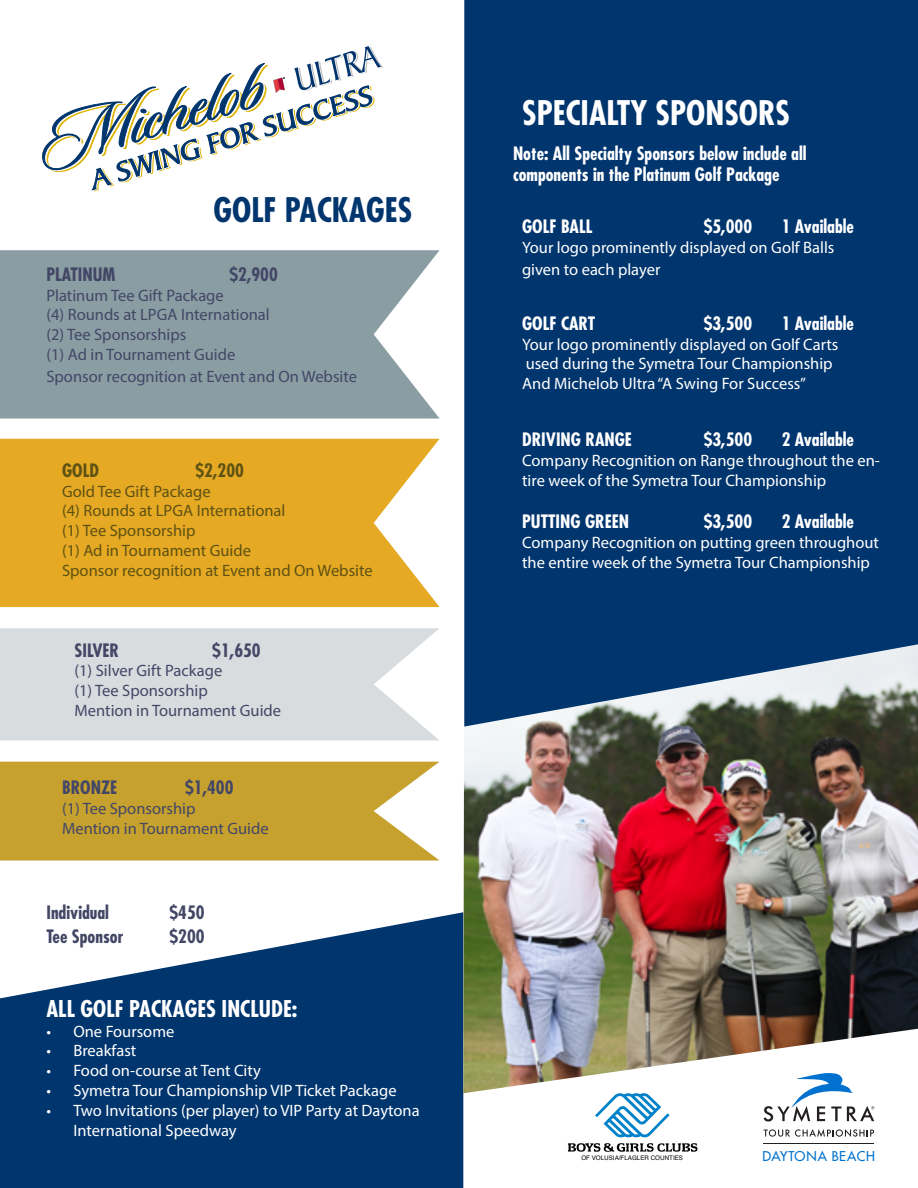
<style>
.page{position:relative;width:918px;height:1188px;background:#fff}
.page>*{position:absolute;margin:0;border:0;box-sizing:border-box;transform-origin:0 0}
.t1{font:700 condensed 33px "Futura";color:#fff}
.t2{font:700 condensed 33px "Futura";color:#00356e}
.t3{font:700 condensed 22.5px "Futura";color:#fff}
.t4{font:700 condensed 18px/21.6px "Futura";color:#fff}
.t5{font:700 condensed 18px "Futura";color:#434766}
.t6{font:700 condensed 18px "Futura";color:#5f5213}
.t7{font:16.5px/19.8px "Myriad Pro";color:#fff}
.t8{font:16.5px/19.8px "Myriad Pro";color:#434766}
.t9{font:16.5px/19.8px "Myriad Pro";color:#5f5213}
.t10{font:13.2px "Futura";letter-spacing:.05em;color:#0071ce}
.t11{font:6.3px "Helvetica";color:#000}
</style>
<div class="page">
<svg style="left:0;top:912px;width:463px;height:276px;fill:#00356e"></svg>
<img style="left:463px;top:727px;width:455px;height:366px">
<svg style="left:0;top:250px;width:440px;height:169px;background:#93a4aa"></svg>
<svg style="left:0;top:439px;width:440px;height:168px;background:#e6af33"></svg>
<svg style="left:0;top:628px;width:439px;height:112px;background:#dadee1"></svg>
<svg style="left:0;top:762px;width:440px;height:99px;background:#caa73c"></svg>
<svg style="left:42px;top:46px;width:341px;height:145px"></svg>
<svg style="left:764px;top:1073px;width:110px;height:49px"></svg>
<svg style="left:764px;top:1129px;width:110px;height:8px"></svg>
<hr style="left:763px;top:1144px;width:111px;height:1px;background:#231f20">
<div style="left:464px;top:0;width:454px;height:727px;background:#00356e"></div>
<svg style="left:568px;top:1093px;width:129px;height:59px"></svg>
<h1 class="t2" style="left:214px;top:189px;width:200px">GOLF PACKAGES</h1>
<p class="t5" style="left:46px;top:263px;width:71px">PLATINUM</p>
<p class="t5" style="left:229px;top:263px;width:50px">$2,900</p>
<p class="t8" style="left:46px;top:285px;width:225px">Platinum Tee Gift Package<br>(4) Rounds at LPGA International (2) Tee Sponsorships<br>(1) Ad in Tournament Guide</p>
<p class="t8" style="left:46px;top:366px;width:312px">Sponsor recognition at Event and On Website</p>
<p class="t6" style="left:62px;top:459px;width:38px">GOLD</p>
<p class="t6" style="left:195px;top:459px;width:50px">$2,200</p>
<p class="t9" style="left:62px;top:481px;width:312px">Gold Tee Gift Package<br>(4) Rounds at LPGA International<br>(1) Tee Sponsorship<br>(1) Ad in Tournament Guide<br>Sponsor recognition at Event and On Website</p>
<p class="t5" style="left:75px;top:638px;width:46px">SILVER</p>
<p class="t5" style="left:212px;top:638px;width:50px">$1,650</p>
<p class="t8" style="left:75px;top:661px;width:208px">(1) Silver Gift Package<br>(1) Tee Sponsorship<br>Mention in Tournament Guide</p>
<p class="t5" style="left:62px;top:776px;width:57px">BRONZE</p>
<p class="t5" style="left:185px;top:776px;width:50px">$1,400</p>
<p class="t8" style="left:62px;top:798px;width:208px">(1) Tee Sponsorship<br>Mention in Tournament Guide</p>
<p class="t5" style="left:46px;top:900px;width:64px">Individual</p>
<p class="t5" style="left:169px;top:900px;width:37px">$450</p>
<p class="t5" style="left:46px;top:925px;width:78px">Tee Sponsor</p>
<p class="t5" style="left:169px;top:925px;width:37px">$200</p>
<h2 class="t3" style="left:46px;top:994px;width:252px">ALL GOLF PACKAGES INCLUDE:</h2>
<p class="t7" style="left:46px;top:1021px;width:129px">• One Foursome</p>
<p class="t7" style="left:46px;top:1041px;width:91px">• Breakfast</p>
<p class="t7" style="left:46px;top:1060px;width:216px">• Food on-course at Tent City</p>
<p class="t7" style="left:46px;top:1080px;width:352px">• Symetra Tour Championship VIP Ticket Package</p>
<p class="t7" style="left:73px;top:1100px;width:348px;text-indent:-27px">• Two Invitations (per player) to VIP Party at Daytona<br>International Speedway</p>
<h1 class="t1" style="left:522px;top:91px;width:269px">SPECIALTY SPONSORS</h1>
<p class="t4" style="left:513px;top:142px;width:295px">Note: All Specialty Sponsors below include all components in the Platinum Golf Package</p>
<p class="t4" style="left:522px;top:216px;width:72px">GOLF BALL</p>
<p class="t4" style="left:704px;top:216px;width:50px">$5,000</p>
<p class="t4" style="left:782px;top:216px;width:74px">1 Available</p>
<p class="t7" style="left:522px;top:236px;width:314px;line-height:21.6px">Your logo prominently displayed on Golf Balls given to each player</p>
<p class="t4" style="left:522px;top:312px;width:74px">GOLF CART</p>
<p class="t4" style="left:704px;top:312px;width:50px">$3,500</p>
<p class="t4" style="left:782px;top:312px;width:74px">1 Available</p>
<p class="t7" style="left:522px;top:334px;width:318px">Your logo prominently displayed on Golf Carts used during the Symetra Tour Championship<br>And Michelob Ultra “A Swing For Success”</p>
<p class="t4" style="left:522px;top:429px;width:111px">DRIVING RANGE</p>
<p class="t4" style="left:704px;top:429px;width:50px">$3,500</p>
<p class="t4" style="left:782px;top:429px;width:74px">2 Available</p>
<p class="t7" style="left:522px;top:450px;width:359px">Company Recognition on Range throughout the en&shy;tire week of the Symetra Tour Championship</p>
<p class="t4" style="left:522px;top:510px;width:109px">PUTTING GREEN</p>
<p class="t4" style="left:704px;top:510px;width:50px">$3,500</p>
<p class="t4" style="left:782px;top:510px;width:74px">2 Available</p>
<p class="t7" style="left:522px;top:532px;width:358px">Company Recognition on putting green throughout the entire week of the Symetra Tour Championship</p>
<p class="t11" style="left:581px;top:1153px;width:103px">OF VOLUSIA/FLAGLER COUNTIES</p>
<p class="t10" style="left:763px;top:1148px;width:114px">DAYTONA BEACH</p>
</div>
